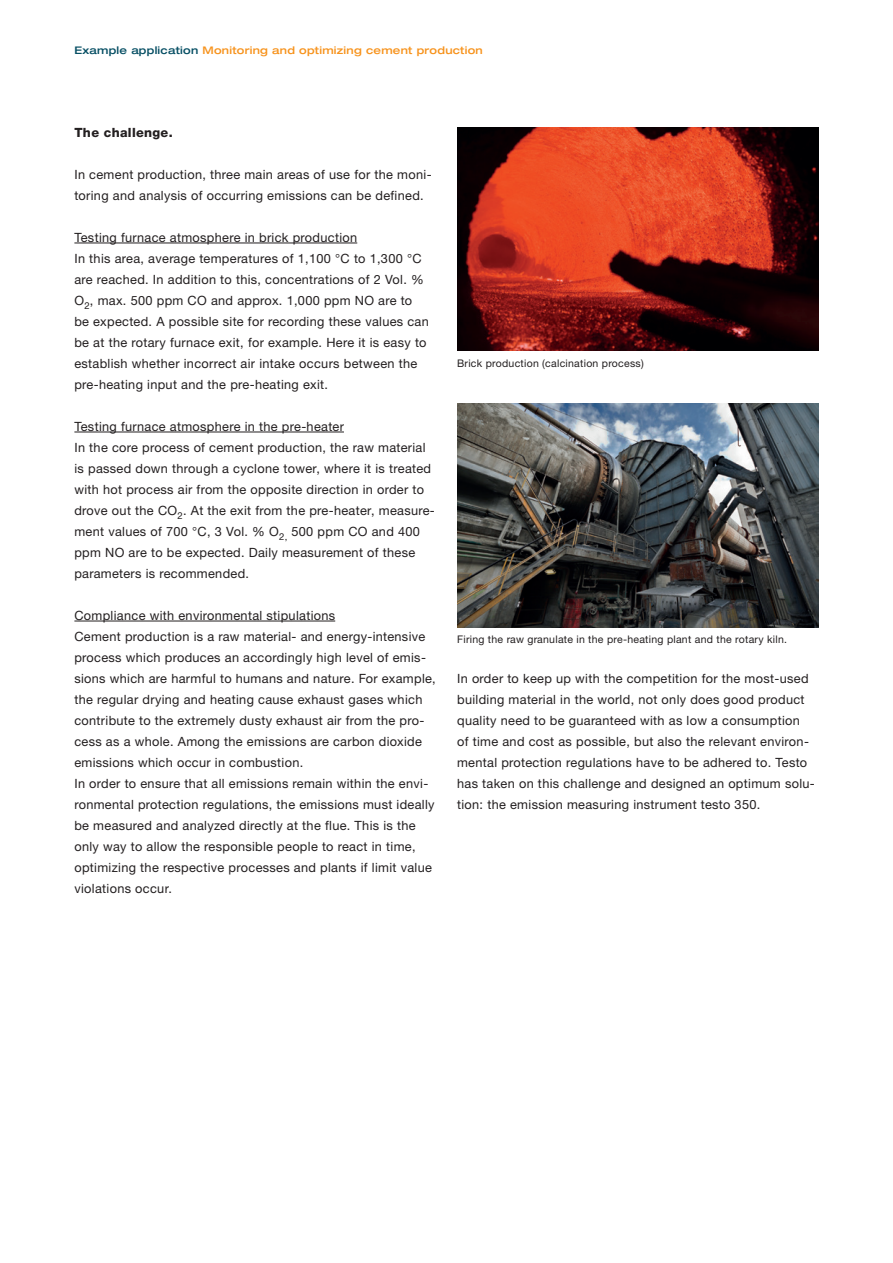
<style>
.page{position:relative;width:893px;height:1263px;background:#fff}
.page>*{position:absolute;margin:0;border:0;box-sizing:border-box;transform-origin:0 0}
.t1{font:12.75px/21px "Helvetica Neue LTW1 G";letter-spacing:.025em;color:#231f20}
.t2{font:800 12.75px "Helvetica Neue LTW1 G";letter-spacing:.025em;color:#231f20}
.t3{font:10.5px "Helvetica Neue LTW1 G";letter-spacing:.025em;color:#231f20}
.t4{font:500 expanded 10.5px "Helvetica Neue LTW1 G";letter-spacing:.025em;color:#f7931d}
.s1{color:#074f64}
</style>
<div class="page">
<img style="left:457px;top:404px;width:361px;height:223px">
<img style="left:457px;top:128px;width:362px;height:223px">
<hr style="left:74px;top:243px;width:283px;height:1px;background:#231f20">
<hr style="left:74px;top:432px;width:270px;height:1px;background:#231f20">
<hr style="left:74px;top:621px;width:261px;height:1px;background:#231f20">
<p class="t4" style="left:74px;top:43px;width:410px"><span class="s1">Example application</span> Monitoring and optimizing cement production</p>
<p class="t2" style="left:74px;top:125px;width:100px">The challenge.</p>
<p class="t1" style="left:74px;top:164px;width:359px">In cement production, three main areas of use for the moni&shy;toring and analysis of occurring emissions can be defined.</p>
<p class="t1" style="left:74px;top:227px;width:356px">Testing furnace atmosphere in brick production<br>In this area, average temperatures of 1,100 °C to 1,300 °C are reached. In addition to this, concentrations of 2 Vol. % O<sub>2</sub>, max. 500 ppm CO and approx. 1,000 ppm NO are to be expected. A possible site for recording these values can be at the rotary furnace exit, for example. Here it is easy to establish whether incorrect air intake occurs between the pre-heating input and the pre-heating exit.</p>
<p class="t1" style="left:74px;top:416px;width:362px">Testing furnace atmosphere in the pre-heater<br>In the core process of cement production, the raw material is passed down through a cyclone tower, where it is treated with hot process air from the opposite direction in order to drove out the CO<sub>2</sub>. At the exit from the pre-heater, measure&shy;ment values of 700 °C, 3 Vol. % O<sub>2,</sub> 500 ppm CO and 400 ppm NO are to be expected. Daily measurement of these parameters is recommended.</p>
<p class="t1" style="left:74px;top:605px;width:363px">Compliance with environmental stipulations<br>Cement production is a raw material- and energy-intensive process which produces an accordingly high level of emis&shy;sions which are harmful to humans and nature. For example, the regular drying and heating cause exhaust gases which contribute to the extremely dusty exhaust air from the pro&shy;cess as a whole. Among the emissions are carbon dioxide emissions which occur in combustion.<br>In order to ensure that all emissions remain within the envi&shy;ronmental protection regulations, the emissions must ideally be measured and analyzed directly at the flue. This is the only way to allow the responsible people to react in time, optimizing the respective processes and plants if limit value violations occur.</p>
<p class="t3" style="left:457px;top:357px;width:188px">Brick production (calcination process)</p>
<p class="t3" style="left:457px;top:633px;width:331px">Firing the raw granulate in the pre-heating plant and the rotary kiln.</p>
<p class="t1" style="left:457px;top:668px;width:359px">In order to keep up with the competition for the most-used building material in the world, not only does good product quality need to be guaranteed with as low a consumption<br>of time and cost as possible, but also the relevant environ&shy;mental protection regulations have to be adhered to. Testo has taken on this challenge and designed an optimum solu&shy;tion: the emission measuring instrument testo 350.</p>
</div>
